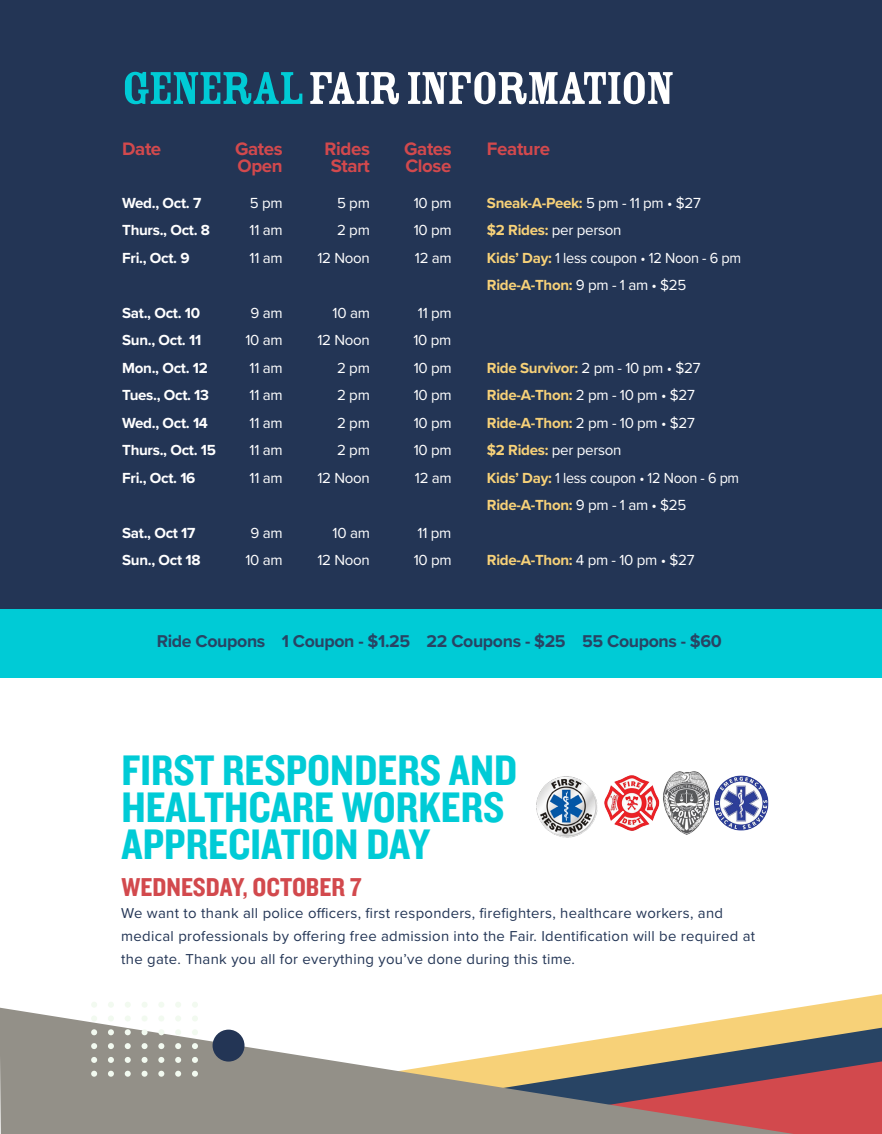
<style>
.page{position:relative;width:882px;height:1134px;background:#fff}
.page>*{position:absolute;margin:0;border:0;box-sizing:border-box;transform-origin:0 0}
.t1{font:50.57px "Rosewood Std Fill";letter-spacing:-.06em;color:#fff}
.t2{font:44.27px/36.8px "Knockout HTF50 Welterweight";color:#00cbd6}
.t3{font:26.78px "Knockout HTF50 Welterweight";color:#d2494d}
.t4{font:700 18.72px "Proxima Nova";letter-spacing:-.02em;color:#d2494d}
.t5{font:700 17.68px "Proxima Nova";letter-spacing:-.02em;color:#284464}
.t6{font:15.05px "Proxima Nova";letter-spacing:-.02em;color:#fff}
.t7{font:700 15.05px "Proxima Nova";letter-spacing:-.02em;color:#f7d178}
.t8{font:700 15.05px "Proxima Nova";letter-spacing:-.02em;color:#fff}
.t9{font:15.05px "Proxima Nova";letter-spacing:-.02em;color:#fff;scale:.96 1}
.t10{font:15.05px "Proxima Nova";letter-spacing:-.02em;color:#fff;scale:.95 1}
.t11{font:14.88px/22.8px "Proxima Nova";letter-spacing:.02em;color:#233555}
.s1{color:#00cbd6}
.s2{font-weight:400;color:#fff}
.s3{font-weight:700;color:#f7d178}
</style>
<div class="page">
<div style="left:0;top:0;width:882px;height:665px;background:#233555"></div>
<div style="left:0;top:609px;width:882px;height:68px;background:#00cbd6"></div>
<div style="left:794px;top:1075px;width:88px;height:59px;background:#d2494d"></div>
<svg style="left:794px;top:994px;width:88px;height:81px"></svg>
<svg style="left:0;top:1008px;width:794px;height:126px;fill:#939088"></svg>
<svg style="left:91px;top:1002px;width:6px;height:5px"></svg>
<svg style="left:108px;top:1002px;width:6px;height:5px"></svg>
<svg style="left:125px;top:1002px;width:6px;height:6px"></svg>
<svg style="left:142px;top:1002px;width:5px;height:6px"></svg>
<svg style="left:159px;top:1002px;width:5px;height:6px"></svg>
<svg style="left:175px;top:1002px;width:6px;height:6px"></svg>
<svg style="left:192px;top:1002px;width:6px;height:5px"></svg>
<svg style="left:91px;top:1016px;width:6px;height:6px"></svg>
<svg style="left:108px;top:1016px;width:6px;height:6px"></svg>
<svg style="left:125px;top:1016px;width:6px;height:6px"></svg>
<svg style="left:142px;top:1016px;width:6px;height:6px"></svg>
<svg style="left:158px;top:1016px;width:6px;height:6px"></svg>
<svg style="left:175px;top:1016px;width:6px;height:6px"></svg>
<svg style="left:192px;top:1016px;width:6px;height:6px"></svg>
<svg style="left:91px;top:1029px;width:6px;height:6px"></svg>
<svg style="left:108px;top:1029px;width:6px;height:6px"></svg>
<svg style="left:125px;top:1029px;width:6px;height:6px"></svg>
<svg style="left:142px;top:1029px;width:6px;height:6px"></svg>
<svg style="left:158px;top:1029px;width:6px;height:6px"></svg>
<svg style="left:175px;top:1029px;width:6px;height:6px"></svg>
<svg style="left:192px;top:1029px;width:6px;height:6px"></svg>
<svg style="left:91px;top:1043px;width:6px;height:6px"></svg>
<svg style="left:108px;top:1043px;width:6px;height:6px"></svg>
<svg style="left:125px;top:1043px;width:6px;height:6px"></svg>
<svg style="left:142px;top:1043px;width:6px;height:6px"></svg>
<svg style="left:158px;top:1043px;width:6px;height:6px"></svg>
<svg style="left:175px;top:1043px;width:6px;height:6px"></svg>
<svg style="left:192px;top:1043px;width:6px;height:6px"></svg>
<svg style="left:91px;top:1057px;width:6px;height:6px"></svg>
<svg style="left:108px;top:1057px;width:6px;height:6px"></svg>
<svg style="left:125px;top:1057px;width:6px;height:6px"></svg>
<svg style="left:142px;top:1057px;width:6px;height:6px"></svg>
<svg style="left:158px;top:1057px;width:6px;height:6px"></svg>
<svg style="left:175px;top:1057px;width:6px;height:6px"></svg>
<svg style="left:192px;top:1057px;width:6px;height:6px"></svg>
<svg style="left:91px;top:1071px;width:6px;height:6px"></svg>
<svg style="left:108px;top:1071px;width:6px;height:6px"></svg>
<svg style="left:125px;top:1071px;width:6px;height:6px"></svg>
<svg style="left:142px;top:1071px;width:6px;height:6px"></svg>
<svg style="left:158px;top:1071px;width:6px;height:6px"></svg>
<svg style="left:175px;top:1071px;width:6px;height:6px"></svg>
<svg style="left:192px;top:1071px;width:6px;height:6px"></svg>
<div style="left:213px;top:1030px;width:32px;height:32px;background:#233555;border-radius:50%"></div>
<img style="left:597px;top:771px;width:172px;height:64px">
<img style="left:536px;top:776px;width:61px;height:62px">
<p class="t1" style="left:121px;top:61px;width:555px"><span class="s1">GENERAL</span> FAIR INFORMATION</p>
<p class="t4" style="left:122px;top:134px;width:41px">Date</p>
<p class="t4" style="left:235px;top:134px;width:49px">Gates</p>
<p class="t4" style="left:325px;top:134px;width:47px">Rides</p>
<p class="t4" style="left:404px;top:134px;width:49px">Gates</p>
<p class="t4" style="left:487px;top:134px;width:65px">Feature</p>
<p class="t4" style="left:238px;top:151px;width:47px">Open</p>
<p class="t4" style="left:331px;top:151px;width:41px">Start</p>
<p class="t4" style="left:405px;top:151px;width:48px">Close</p>
<p class="t8" style="left:122px;top:192px;width:81px">Wed., Oct. 7</p>
<p class="t6" style="left:250px;top:192px;width:34px">5 pm</p>
<p class="t6" style="left:337px;top:192px;width:34px">5 pm</p>
<p class="t6" style="left:414px;top:192px;width:39px">10 pm</p>
<p class="t7" style="left:487px;top:192px;width:215px">Sneak-A-Peek: <span class="s2">5 pm - 11 pm • $27</span></p>
<p class="t8" style="left:122px;top:219px;width:89px">Thurs., Oct. 8</p>
<p class="t6" style="left:250px;top:219px;width:35px">11 am</p>
<p class="t6" style="left:337px;top:219px;width:34px">2 pm</p>
<p class="t6" style="left:414px;top:219px;width:39px">10 pm</p>
<p class="t6" style="left:487px;top:219px;width:136px"><span class="s3">$2 Rides:</span> per person</p>
<p class="t8" style="left:122px;top:247px;width:69px">Fri., Oct. 9</p>
<p class="t6" style="left:250px;top:247px;width:35px">11 am</p>
<p class="t6" style="left:317px;top:247px;width:54px">12 Noon</p>
<p class="t6" style="left:415px;top:247px;width:38px">12 am</p>
<p class="t9" style="left:487px;top:247px;width:266px"><span class="s3">Kids’ Day:</span> 1 less coupon • 12 Noon - 6 pm</p>
<p class="t7" style="left:487px;top:274px;width:201px">Ride-A-Thon: <span class="s2">9 pm - 1 am • $25</span></p>
<p class="t8" style="left:122px;top:302px;width:79px">Sat., Oct. 10</p>
<p class="t6" style="left:251px;top:302px;width:34px">9 am</p>
<p class="t6" style="left:333px;top:302px;width:39px">10 am</p>
<p class="t6" style="left:418px;top:302px;width:35px">11 pm</p>
<p class="t8" style="left:122px;top:329px;width:80px">Sun., Oct. 11</p>
<p class="t6" style="left:245px;top:329px;width:39px">10 am</p>
<p class="t6" style="left:317px;top:329px;width:54px">12 Noon</p>
<p class="t6" style="left:413px;top:329px;width:39px">10 pm</p>
<p class="t8" style="left:122px;top:356px;width:87px">Mon., Oct. 12</p>
<p class="t6" style="left:250px;top:356px;width:35px">11 am</p>
<p class="t6" style="left:337px;top:356px;width:34px">2 pm</p>
<p class="t6" style="left:414px;top:356px;width:39px">10 pm</p>
<p class="t7" style="left:487px;top:356px;width:215px">Ride Survivor: <span class="s2">2 pm - 10 pm • $27</span></p>
<p class="t8" style="left:122px;top:384px;width:88px">Tues., Oct. 13</p>
<p class="t6" style="left:250px;top:384px;width:35px">11 am</p>
<p class="t6" style="left:337px;top:384px;width:34px">2 pm</p>
<p class="t6" style="left:414px;top:384px;width:39px">10 pm</p>
<p class="t7" style="left:487px;top:384px;width:209px">Ride-A-Thon: <span class="s2">2 pm - 10 pm • $27</span></p>
<p class="t8" style="left:122px;top:411px;width:87px">Wed., Oct. 14</p>
<p class="t6" style="left:250px;top:411px;width:35px">11 am</p>
<p class="t6" style="left:337px;top:411px;width:34px">2 pm</p>
<p class="t6" style="left:414px;top:411px;width:39px">10 pm</p>
<p class="t7" style="left:487px;top:411px;width:209px">Ride-A-Thon: <span class="s2">2 pm - 10 pm • $27</span></p>
<p class="t8" style="left:122px;top:439px;width:95px">Thurs., Oct. 15</p>
<p class="t6" style="left:250px;top:439px;width:35px">11 am</p>
<p class="t6" style="left:337px;top:439px;width:34px">2 pm</p>
<p class="t6" style="left:414px;top:439px;width:39px">10 pm</p>
<p class="t6" style="left:487px;top:439px;width:136px"><span class="s3">$2 Rides:</span> per person</p>
<p class="t8" style="left:122px;top:466px;width:75px">Fri., Oct. 16</p>
<p class="t6" style="left:250px;top:466px;width:35px">11 am</p>
<p class="t6" style="left:317px;top:466px;width:54px">12 Noon</p>
<p class="t6" style="left:415px;top:466px;width:38px">12 am</p>
<p class="t10" style="left:487px;top:466px;width:267px"><span class="s3">Kids’ Day:</span> 1 less coupon • 12 Noon - 6 pm</p>
<p class="t7" style="left:487px;top:494px;width:201px">Ride-A-Thon: <span class="s2">9 pm - 1 am • $25</span></p>
<p class="t8" style="left:122px;top:521px;width:75px">Sat., Oct 17</p>
<p class="t6" style="left:251px;top:521px;width:34px">9 am</p>
<p class="t6" style="left:333px;top:521px;width:39px">10 am</p>
<p class="t6" style="left:418px;top:521px;width:35px">11 pm</p>
<p class="t8" style="left:122px;top:549px;width:80px">Sun., Oct 18</p>
<p class="t6" style="left:245px;top:549px;width:39px">10 am</p>
<p class="t6" style="left:317px;top:549px;width:54px">12 Noon</p>
<p class="t6" style="left:414px;top:549px;width:39px">10 pm</p>
<p class="t7" style="left:487px;top:549px;width:209px">Ride-A-Thon: <span class="s2">4 pm - 10 pm • $27</span></p>
<p class="t5" style="left:157px;top:628px;width:567px">Ride Coupons 1 Coupon - $1.25 22 Coupons - $25 55 Coupons - $60</p>
<p class="t2" style="left:122px;top:753px;width:397px">FIRST RESPONDERS AND<br>HEALTHCARE WORKERS<br>APPRECIATION DAY</p>
<p class="t3" style="left:122px;top:874px;width:241px">WEDNESDAY, OCTOBER 7</p>
<p class="t11" style="left:121px;top:901px;width:635px">We want to thank all police officers, first responders, firefighters, healthcare workers, and medical professionals by offering free admission into the Fair. Identification will be required at the gate. Thank you all for everything you’ve done during this time.</p>
</div>
